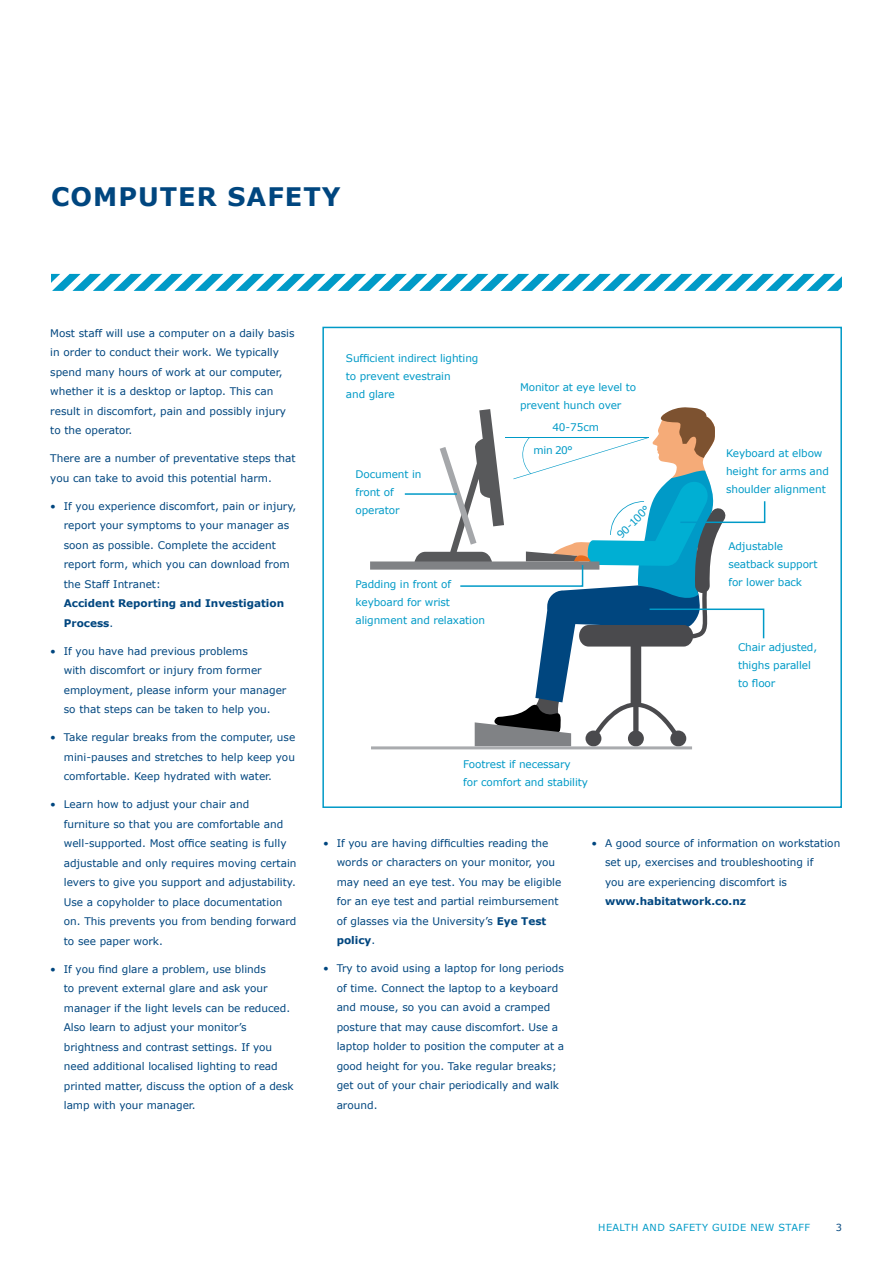
<style>
.page{position:relative;width:893px;height:1263px;background:#fff}
.page>*{position:absolute;margin:0;border:0;box-sizing:border-box;transform-origin:0 0}
.t1{font:700 25.5px "Verdana";letter-spacing:.04em;color:#00467f}
.t2{font:10.5px/19.5px "Verdana";color:#00467f}
.t3{font:10.5px/18px "Verdana";letter-spacing:-.01em;color:#009ac7}
.t4{font:700 10.5px/19.5px "Verdana";color:#00467f}
.t5{font:9.75px "Verdana";letter-spacing:.04em;color:#009ac7}
.t6{font:9.75px "Verdana";color:#00467f}
.s1{font-weight:400}
.s2{font-weight:700}
</style>
<div class="page">
<div style="left:322px;top:327px;width:520px;height:481px;border:2px solid #009ac7"></div>
<svg style="left:51px;top:274px;width:791px;height:17px"></svg>
<hr style="left:371px;top:746px;width:321px;height:3px;background:#a9abae">
<svg style="left:370px;top:407px;width:396px;height:339px"></svg>
<hr style="left:405px;top:493px;width:52px;height:2px;background:#009ac7">
<h1 class="t1" style="left:51px;top:178px;width:291px">COMPUTER SAFETY</h1>
<p class="t2" style="left:50px;top:323px;width:246px">Most staff will use a computer on a daily basis in order to conduct their work. We typically spend many hours of work at our computer, whether it is a desktop or laptop. This can result in discomfort, pain and possibly injury to the operator.</p>
<p class="t2" style="left:50px;top:449px;width:247px">There are a number of preventative steps that you can take to avoid this potential harm.</p>
<p class="t2" style="left:64px;top:496px;width:234px;text-indent:-14px">• If you experience discomfort, pain or injury, report your symptoms to your manager as soon as possible. Complete the accident report form, which you can download from the Staff Intranet:</p>
<p class="t4" style="left:64px;top:593px;width:222px">Accident Reporting and Investigation<br>Process<span class="s1">.</span></p>
<p class="t2" style="left:64px;top:641px;width:224px;text-indent:-14px">• If you have had previous problems<br>with discomfort or injury from former employment, please inform your manager so that steps can be taken to help you.</p>
<p class="t2" style="left:64px;top:728px;width:233px;text-align:justify;text-indent:-14px">• Take regular breaks from the computer, use mini-pauses and stretches to help keep you comfortable. Keep hydrated with water.</p>
<p class="t2" style="left:64px;top:795px;width:234px;text-indent:-14px">• Learn how to adjust your chair and furniture so that you are comfortable and well-supported. Most office seating is fully adjustable and only requires moving certain levers to give you support and adjustability.<br>Use a copyholder to place documentation on. This prevents you from bending forward to see paper work.</p>
<p class="t2" style="left:64px;top:959px;width:232px;text-indent:-14px">• If you find glare a problem, use blinds<br>to prevent external glare and ask your manager if the light levels can be reduced.<br>Also learn to adjust your monitor’s brightness and contrast settings. If you need additional localised lighting to read printed matter, discuss the option of a desk lamp with your manager.</p>
<p class="t3" style="left:346px;top:350px;width:134px">Sufficient indirect lighting to prevent evestrain<br>and glare</p>
<p class="t3" style="left:355px;top:465px;width:68px">Document in front of operator</p>
<p class="t3" style="left:355px;top:575px;width:131px">Padding in front of keyboard for wrist alignment and relaxation</p>
<p class="t3" style="left:520px;top:378px;width:118px">Monitor at eye level to prevent hunch over</p>
<p class="t3" style="left:552px;top:418px;width:48px">40-75cm</p>
<p class="t3" style="left:533px;top:442px;width:41px">min 20°</p>
<p class="t3" style="left:613px;top:530px;width:43px;rotate:-45deg">90-100°</p>
<p class="t3" style="left:463px;top:755px;width:126px">Footrest if necessary<br>for comfort and stability</p>
<p class="t3" style="left:726px;top:444px;width:104px">Keyboard at elbow height for arms and shoulder alignment</p>
<p class="t3" style="left:728px;top:538px;width:91px">Adjustable seatback support for lower back</p>
<p class="t3" style="left:738px;top:639px;width:81px">Chair adjusted, thighs parallel to floor</p>
<p class="t2" style="left:337px;top:833px;width:226px;text-indent:-14px">• If you are having difficulties reading the words or characters on your monitor, you may need an eye test. You may be eligible for an eye test and partial reimbursement of glasses via the University’s <span class="s2">Eye Test policy</span>.</p>
<p class="t2" style="left:337px;top:959px;width:229px;text-indent:-13px">• Try to avoid using a laptop for long periods of time. Connect the laptop to a keyboard and mouse, so you can avoid a cramped posture that may cause discomfort. Use a laptop holder to position the computer at a good height for you. Take regular breaks; get out of your chair periodically and walk around.</p>
<p class="t2" style="left:605px;top:833px;width:237px;text-indent:-13px">• A good source of information on workstation set up, exercises and troubleshooting if<br>you are experiencing discomfort is</p>
<p class="t4" style="left:605px;top:891px;width:143px">www.habitatwork.co.nz</p>
<p class="t5" style="left:598px;top:1221px;width:213px">HEALTH AND SAFETY GUIDE NEW STAFF</p>
<p class="t6" style="left:836px;top:1221px;width:8px">3</p>
</div>
